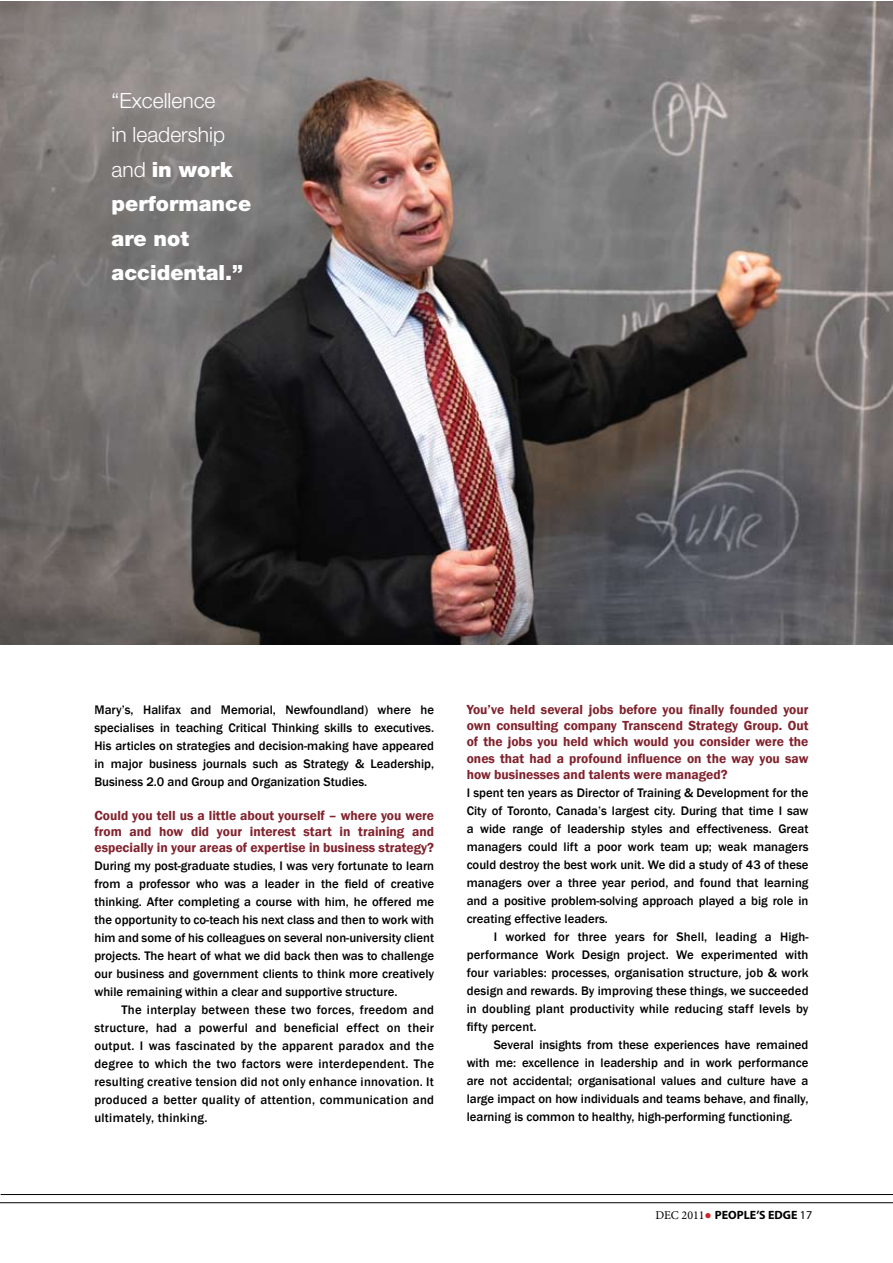
<style>
.page{position:relative;width:893px;height:1263px;background:#fff}
.page>*{position:absolute;margin:0;border:0;box-sizing:border-box;transform-origin:0 0}
.t1{font:900 21px/34.5px "Helvetica Neue LT Std";color:#fff}
.t2{font:600 13.5px/16.2px "Franklin Gothic";color:#81222d;text-align:justify}
.t3{font:500 12.75px/18px "Franklin Gothic";color:#000;text-align:justify}
.t4{font:700 12px "Myriad Pro";color:#000}
.s1{font-weight:300}
.s2{font-family:"Minion Pro";font-weight:400}
.s3{font-family:"Franklin Gothic";font-weight:800;color:#d2232a}
.s4{font-weight:400}
</style>
<div class="page">
<hr style="left:1px;top:1194px;width:891px;height:1px;background:#000">
<hr style="left:0;top:1202px;width:892px;height:1px;background:#000">
<img style="left:0;top:1px;width:892px;height:643px">
<h1 class="t1" style="left:112px;top:83px;width:141px"><span class="s1">“Excellence<br>in leadership and</span> in work performance are not accidental.”</h1>
<p class="t3" style="left:94px;top:700px;width:341px">Mary’s, Halifax and Memorial, Newfoundland) where he specialises in teaching Critical Thinking skills to executives.<br>His articles on strategies and decision-making have appeared in major business journals such as Strategy &amp; Leadership, Business 2.0 and Group and Organization Studies.</p>
<p class="t2" style="left:94px;top:807px;width:341px">Could you tell us a little about yourself – where you were from and how did your interest start in training and especially in your areas of expertise in business strategy?</p>
<p class="t3" style="left:94px;top:857px;width:341px">During my post-graduate studies, I was very fortunate to learn from a professor who was a leader in the field of creative thinking. After completing a course with him, he offered me the opportunity to co-teach his next class and then to work with him and some of his colleagues on several non-university client projects. The heart of what we did back then was to challenge our business and government clients to think more creatively while remaining within a clear and supportive structure.</p>
<p class="t3" style="left:94px;top:1001px;width:341px;text-indent:27px">The interplay between these two forces, freedom and structure, had a powerful and beneficial effect on their output. I was fascinated by the apparent paradox and the degree to which the two factors were interdependent. The resulting creative tension did not only enhance innovation. It produced a better quality of attention, communication and ultimately, thinking.</p>
<p class="t2" style="left:467px;top:701px;width:343px">You’ve held several jobs before you finally founded your own consulting company Transcend Strategy Group. Out of the jobs you held which would you consider were the ones that had a profound influence on the way you saw how businesses and talents were managed?</p>
<p class="t3" style="left:467px;top:783px;width:343px">I spent ten years as Director of Training &amp; Development for the City of Toronto, Canada’s largest city. During that time I saw a wide range of leadership styles and effectiveness. Great managers could lift a poor work team up;; weak managers could destroy the best work unit. We did a study of 43 of these managers over a three year period, and found that learning and a positive problem-solving approach played a big role in creating effective leaders.</p>
<p class="t3" style="left:467px;top:927px;width:343px;text-indent:27px">I worked for three years for Shell, leading a High&shy;performance Work Design project. We experimented with four variables: processes, organisation structure, job &amp; work design and rewards. By improving these things, we succeeded in doubling plant productivity while reducing staff levels by fifty percent.</p>
<p class="t3" style="left:467px;top:1035px;width:343px;text-indent:27px">Several insights from these experiences have remained with me: excellence in leadership and in work performance are not accidental;; organisational values and culture have a large impact on how individuals and teams behave, and finally, learning is common to healthy, high-performing functioning.</p>
<p class="t4" style="left:655px;top:1207px;width:158px"><span class="s2">DEC 2011</span><span class="s3">●</span> PEOPLE’S EDGE <span class="s4">17</span></p>
</div>
